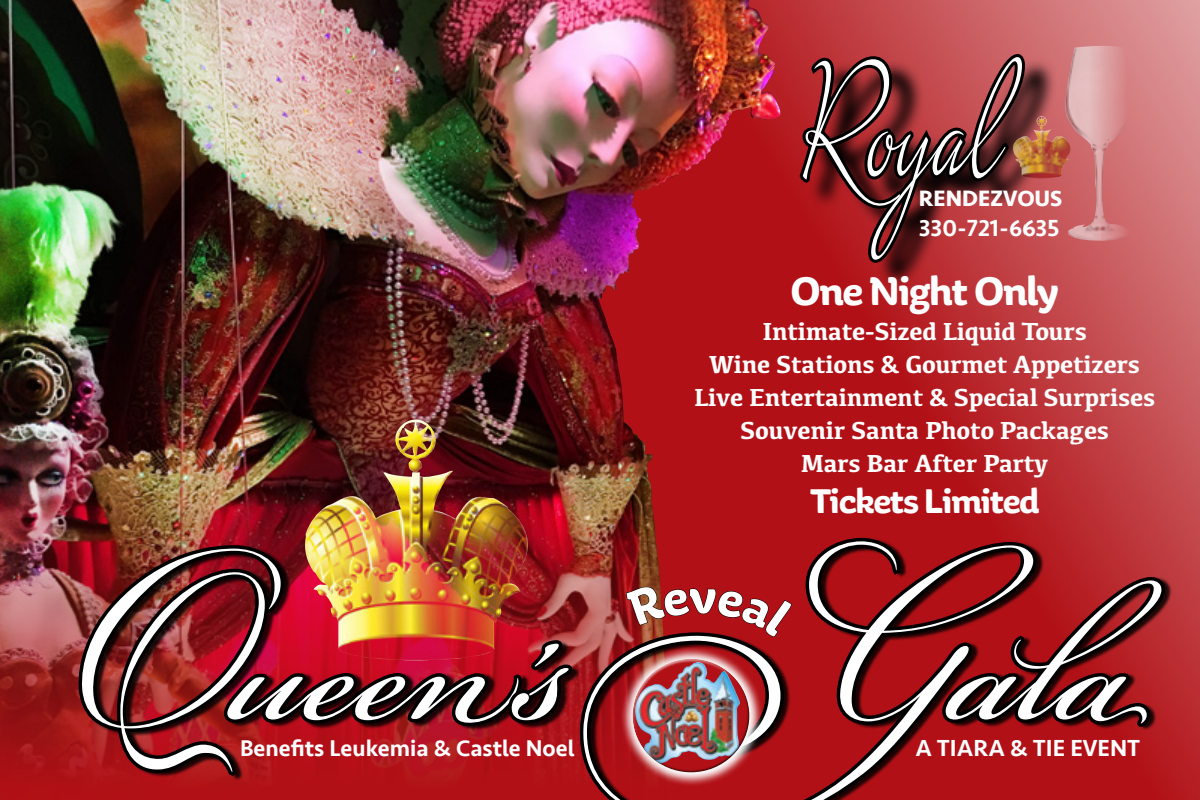
<style>
.page{position:relative;width:1200px;height:800px;background:#fff}
.page>*{position:absolute;margin:0;border:0;box-sizing:border-box;transform-origin:0 0}
.t1{font:241.5px "Bickham Script Pro 3";color:#fff}
.t2{font:169.5px "Lush Script";color:#fff;scale:.75 1}
.t3{font:700 42px "Aniuk";letter-spacing:-.03em;color:#fff}
.t4{font:700 36px "Aniuk";letter-spacing:-.03em;color:#fff}
.t5{font:700 25.5px/33px "Kefa";letter-spacing:-.01em;color:#fff;text-align:center}
.t6{font:500 24px "Seravek";color:#fff}
.t7{font:500 23.85px "Seravek";color:#fff}
.t8{font:500 23.4px "Seravek";color:#fff}
.t9{font:700 22.8px "Seravek";color:#fff}
</style>
<div class="page">
<svg style="left:699px;top:0;width:501px;height:800px;background:#bc3438"></svg>
<img style="left:0;top:0;width:699px;height:800px">
<div style="left:82px;top:537px;width:1090px;height:263px;background:#000;opacity:.84"></div>
<img style="left:75px;top:541px;width:212px;height:239px">
<svg style="left:220px;top:638px;width:351px;height:92px;background:#520610"></svg>
<svg style="left:577px;top:534px;width:463px;height:266px;background:#851214"></svg>
<svg style="left:939px;top:573px;width:229px;height:160px;background:#670e10"></svg>
<svg style="left:619px;top:645px;width:144px;height:140px;background:#8d2326"></svg>
<div style="left:629px;top:655px;width:115px;height:88px;background:#fff;opacity:.75"></div>
<div style="left:635px;top:677px;width:118px;height:95px;background:#000;opacity:.75"></div>
<svg style="left:808px;top:58px;width:249px;height:231px;background:#b2393d"></svg>
<svg style="left:796px;top:51px;width:232px;height:215px;background:#742224"></svg>
<img style="left:1013px;top:116px;width:51px;height:63px">
<img style="left:303px;top:419px;width:230px;height:242px">
<img style="left:1064px;top:46px;width:70px;height:196px">
<svg style="left:626px;top:558px;width:169px;height:79px;background:#9d1616"></svg>
<h2 class="t2" style="left:797px;top:17px;width:277px">Royal</h2>
<p class="t9" style="left:919px;top:180px;width:145px">RENDEZVOUS</p>
<p class="t6" style="left:919px;top:213px;width:142px">330-721-6635</p>
<h3 class="t3" style="left:791px;top:265px;width:270px">One Night Only</h3>
<p class="t5" style="left:694px;top:313px;width:463px">Intimate-Sized Liquid Tours<br>Wine Stations &amp; Gourmet Appetizers<br>Live Entertainment &amp; Special Surprises<br>Souvenir Santa Photo Packages<br>Mars Bar After Party</p>
<h3 class="t4" style="left:810px;top:479px;width:231px">Tickets Limited</h3>
<h1 class="t1" style="left:66px;top:493px;width:1087px">Queen’s Gala</h1>
<p class="t8" style="left:240px;top:733px;width:336px">Benefits Leukemia &amp; Castle Noel</p>
<p class="t7" style="left:915px;top:733px;width:226px">A TIARA &amp; TIE EVENT</p>
</div>
